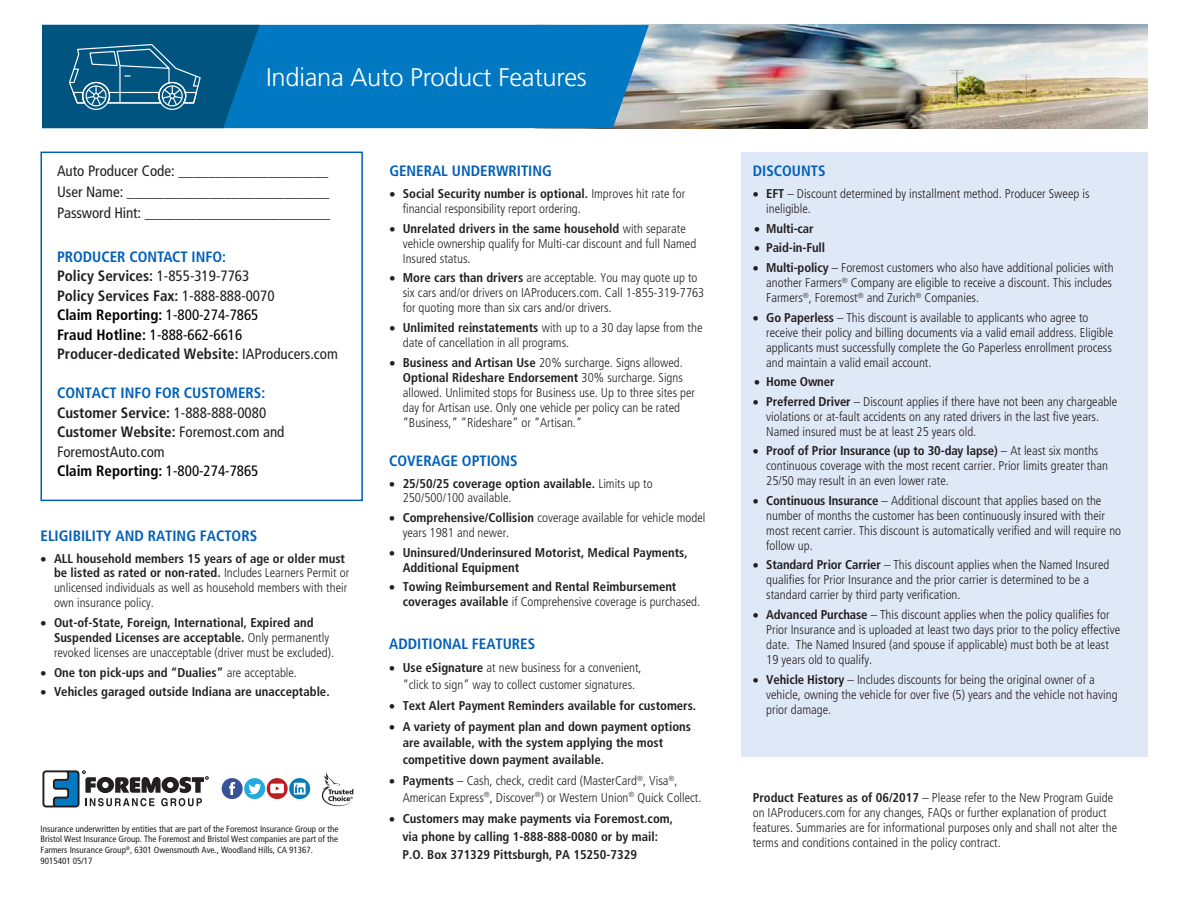
<style>
.page{position:relative;width:1188px;height:918px;background:#fff}
.page>*{position:absolute;margin:0;border:0;box-sizing:border-box;transform-origin:0 0}
.t1{font:300 25.5px "Frutiger";letter-spacing:-.01em;color:#fff}
.Heading_1{font:700 condensed 15px "Frutiger";color:#231f20}
.t2{font:700 condensed 15px "Frutiger";color:#005fb9}
.t3{font:condensed 15px "Frutiger";color:#231f20}
.Body_Text{font:700 condensed 15px "Frutiger";color:#000}
.Body_Text-2{font:condensed 15px "Frutiger";color:#000}
.t4{font:300 condensed 12.75px/15px "Frutiger";color:#231f20}
.t5{font:700 condensed 12.75px/15px "Frutiger";color:#231f20}
.t6{font:condensed 9px/10.8px "Frutiger";color:#231f20;text-align:justify}
.s1{font-weight:400}
.s2{font-weight:700}
.s3{font-weight:300}
</style>
<div class="page">
<img style="left:649px;top:25px;width:499px;height:103px">
<div style="left:260px;top:25px;width:389px;height:103px;background:#0079c2"></div>
<div style="left:42px;top:770px;width:38px;height:37px;background:#231f20;border-radius:4px"></div>
<svg style="left:44px;top:771px;width:164px;height:35px"></svg>
<div style="left:40px;top:152px;width:323px;height:349px;border:2px solid #005fb9"></div>
<div style="left:741px;top:152px;width:407px;height:605px;background:#dfe8f6"></div>
<svg style="left:42px;top:25px;width:218px;height:103px"></svg>
<svg style="left:222px;top:778px;width:88px;height:21px"></svg>
<svg style="left:322px;top:773px;width:31px;height:33px"></svg>
<p class="t1" style="left:266px;top:63px;width:322px">Indiana Auto Product Features</p>
<p class="t3" style="left:57px;top:162px;width:273px">Auto Producer Code: ____________________</p>
<p class="t3" style="left:57px;top:183px;width:274px">User Name: ___________________________</p>
<p class="t3" style="left:57px;top:204px;width:275px">Password Hint: _________________________</p>
<p class="t2" style="left:57px;top:247px;width:171px">PRODUCER CONTACT INFO:</p>
<p class="Heading_1" style="left:57px;top:267px;width:194px">Policy Services: <span class="s1">1-855-319-7763</span></p>
<p class="Heading_1" style="left:57px;top:286px;width:219px">Policy Services Fax: <span class="s1">1-888-888-0070</span></p>
<p class="Body_Text" style="left:57px;top:306px;width:203px">Claim Reporting: <span class="s1">1-800-274-7865</span></p>
<p class="Body_Text-2" style="left:57px;top:326px;width:187px"><span class="s2">Fraud Hotline:</span> 1-888-662-6616</p>
<p class="Heading_1" style="left:57px;top:345px;width:282px">Producer-dedicated Website: <span class="s1">IAProducers.com</span></p>
<p class="t2" style="left:57px;top:384px;width:210px">CONTACT INFO FOR CUSTOMERS:</p>
<p class="Heading_1" style="left:57px;top:403px;width:211px">Customer Service: <span class="s1">1-888-888-0080</span></p>
<p class="Heading_1" style="left:57px;top:423px;width:229px">Customer Website: <span class="s1">Foremost.com and</span></p>
<p class="t3" style="left:57px;top:443px;width:109px">ForemostAuto.com</p>
<p class="Body_Text" style="left:57px;top:462px;width:203px">Claim Reporting: <span class="s1">1-800-274-7865</span></p>
<p class="t2" style="left:40px;top:527px;width:218px">ELIGIBILITY AND RATING FACTORS</p>
<p class="t4" style="left:54px;top:551px;width:297px;text-indent:-14px">• <span class="s2">ALL household members 15 years of age or older must be listed as rated or non-rated.</span> Includes Learners Permit or unlicensed individuals as well as household members with their own insurance policy.</p>
<p class="t5" style="left:54px;top:615px;width:282px;text-indent:-14px">• Out-of-State, Foreign, International, Expired and<br>Suspended Licenses are acceptable. <span class="s3">Only permanently revoked licenses are unacceptable (driver must be excluded).</span></p>
<p class="t5" style="left:40px;top:665px;width:258px">• One ton pick-ups and “Dualies” <span class="s3">are acceptable.</span></p>
<p class="t5" style="left:40px;top:684px;width:291px">• Vehicles garaged outside Indiana are unacceptable.</p>
<p class="t6" style="left:40px;top:823px;width:300px">Insurance underwritten by entities that are part of the Foremost Insurance Group or the Bristol West Insurance Group. The Foremost and Bristol West companies are part of the Farmers Insurance Group<sup>®</sup>, 6301 Owensmouth Ave., Woodland Hills, CA 91367.</p>
<p class="t6" style="left:41px;top:856px;width:54px">9015401 05/17</p>
<p class="t2" style="left:389px;top:162px;width:164px">GENERAL UNDERWRITING</p>
<p class="t4" style="left:403px;top:187px;width:284px;text-indent:-14px">• <span class="s2">Social Security number is optional.</span> Improves hit rate for financial responsibility report ordering.</p>
<p class="t4" style="left:403px;top:221px;width:295px;text-indent:-14px">• <span class="s2">Unrelated drivers in the same household</span> with separate vehicle ownership qualify for Multi-car discount and full Named<br>Insured status.</p>
<p class="t4" style="left:403px;top:271px;width:303px;text-indent:-14px">• <span class="s2">More cars than drivers</span> are acceptable. You may quote up to six cars and/or drivers on IAProducers.com. Call 1-855-319-7763 for quoting more than six cars and/or drivers.</p>
<p class="t4" style="left:403px;top:320px;width:301px;text-indent:-14px">• <span class="s2">Unlimited reinstatements</span> with up to a 30 day lapse from the date of cancellation in all programs.</p>
<p class="t4" style="left:403px;top:355px;width:294px;text-indent:-14px">• <span class="s2">Business and Artisan Use</span> 20% surcharge. Signs allowed.<br><span class="s2">Optional Rideshare Endorsement</span> 30% surcharge. Signs allowed. Unlimited stops for Business use. Up to three sites per day for Artisan use. Only one vehicle per policy can be rated “Business,” “Rideshare” or “Artisan.”</p>
<p class="t2" style="left:389px;top:452px;width:130px">COVERAGE OPTIONS</p>
<p class="t5" style="left:403px;top:476px;width:252px;text-indent:-14px">• 25/50/25 coverage option available. <span class="s3">Limits up to<br>250/500/100 available.</span></p>
<p class="t4" style="left:403px;top:510px;width:304px;text-indent:-14px">• <span class="s2">Comprehensive/Collision</span> coverage available for vehicle model years 1981 and newer.</p>
<p class="t5" style="left:403px;top:545px;width:287px;text-indent:-14px">• Uninsured/Underinsured Motorist, Medical Payments,<br>Additional Equipment</p>
<p class="t5" style="left:403px;top:579px;width:299px;text-indent:-14px">• Towing Reimbursement and Rental Reimbursement coverages available <span class="s3">if Comprehensive coverage is purchased.</span></p>
<p class="t2" style="left:389px;top:635px;width:148px">ADDITIONAL FEATURES</p>
<p class="t4" style="left:389px;top:660px;width:254px;line-height:16.5px;text-align:center">• <span class="s2">Use eSignature</span> at new business for a convenient, “click to sign” way to collect customer signatures.</p>
<p class="t5" style="left:389px;top:698px;width:309px">• Text Alert Payment Reminders available for customers.</p>
<p class="t5" style="left:403px;top:718px;width:290px;line-height:16.5px;text-indent:-14px">• A variety of payment plan and down payment options are available, with the system applying the most competitive down payment available.</p>
<p class="t4" style="left:403px;top:773px;width:300px;line-height:16.5px;text-indent:-14px">• <span class="s2">Payments</span> – Cash, check, credit card (MasterCard<sup>®</sup>, Visa<sup>®</sup>,<br>American Express<sup>®</sup>, Discover<sup>®</sup>) or Western Union<sup>®</sup> Quick Collect.</p>
<p class="t5" style="left:389px;top:811px;width:285px">• Customers may make payments via Foremost.com,</p>
<p class="t5" style="left:402px;top:829px;width:257px">via phone by calling 1-888-888-0080 or by mail:</p>
<p class="t5" style="left:402px;top:847px;width:236px">P.O. Box 371329 Pittsburgh, PA 15250-7329</p>
<p class="t2" style="left:753px;top:162px;width:74px">DISCOUNTS</p>
<p class="t4" style="left:766px;top:187px;width:325px;text-indent:-14px">• <span class="s2">EFT</span> – Discount determined by installment method. Producer Sweep is ineligible.</p>
<p class="t5" style="left:754px;top:221px;width:61px">• Multi-car</p>
<p class="t5" style="left:754px;top:241px;width:72px">• Paid-in-Full</p>
<p class="t4" style="left:766px;top:260px;width:349px;text-indent:-14px">• <span class="s2">Multi-policy</span> – Foremost customers who also have additional policies with another Farmers<sup>®</sup> Company are eligible to receive a discount. This includes<br>Farmers<sup>®</sup>, Foremost<sup>®</sup> and Zurich<sup>®</sup> Companies.</p>
<p class="t4" style="left:766px;top:310px;width:348px;text-indent:-14px">• <span class="s2">Go Paperless</span> – This discount is available to applicants who agree to receive their policy and billing documents via a valid email address. Eligible applicants must successfully complete the Go Paperless enrollment process and maintain a valid email account.</p>
<p class="t5" style="left:754px;top:374px;width:82px">• Home Owner</p>
<p class="t4" style="left:766px;top:394px;width:353px;text-indent:-14px">• <span class="s2">Preferred Driver</span> – Discount applies if there have not been any chargeable violations or at-fault accidents on any rated drivers in the last five years.<br>Named insured must be at least 25 years old.</p>
<p class="t4" style="left:766px;top:444px;width:343px;text-indent:-14px">• <span class="s2">Proof of Prior Insurance (up to 30-day lapse)</span> – At least six months continuous coverage with the most recent carrier. Prior limits greater than<br>25/50 may result in an even lower rate.</p>
<p class="t4" style="left:766px;top:493px;width:356px;text-indent:-14px">• <span class="s2">Continuous Insurance</span> – Additional discount that applies based on the number of months the customer has been continuously insured with their most recent carrier. This discount is automatically verified and will require no follow up.</p>
<p class="t4" style="left:766px;top:558px;width:345px;text-indent:-14px">• <span class="s2">Standard Prior Carrier</span> – This discount applies when the Named Insured qualifies for Prior Insurance and the prior carrier is determined to be a standard carrier by third party verification.</p>
<p class="t4" style="left:766px;top:607px;width:355px;text-indent:-14px">• <span class="s2">Advanced Purchase</span> – This discount applies when the policy qualifies for Prior Insurance and is uploaded at least two days prior to the policy effective date. The Named Insured (and spouse if applicable) must both be at least 19 years old to qualify.</p>
<p class="t4" style="left:766px;top:672px;width:353px;text-indent:-14px">• <span class="s2">Vehicle History</span> – Includes discounts for being the original owner of a vehicle, owning the vehicle for over five (5) years and the vehicle not having prior damage.</p>
<p class="t4" style="left:753px;top:790px;width:366px"><span class="s2">Product Features as of 06/2017</span> – Please refer to the New Program Guide on IAProducers.com for any changes, FAQs or further explanation of product features. Summaries are for informational purposes only and shall not alter the terms and conditions contained in the policy contract.</p>
</div>
